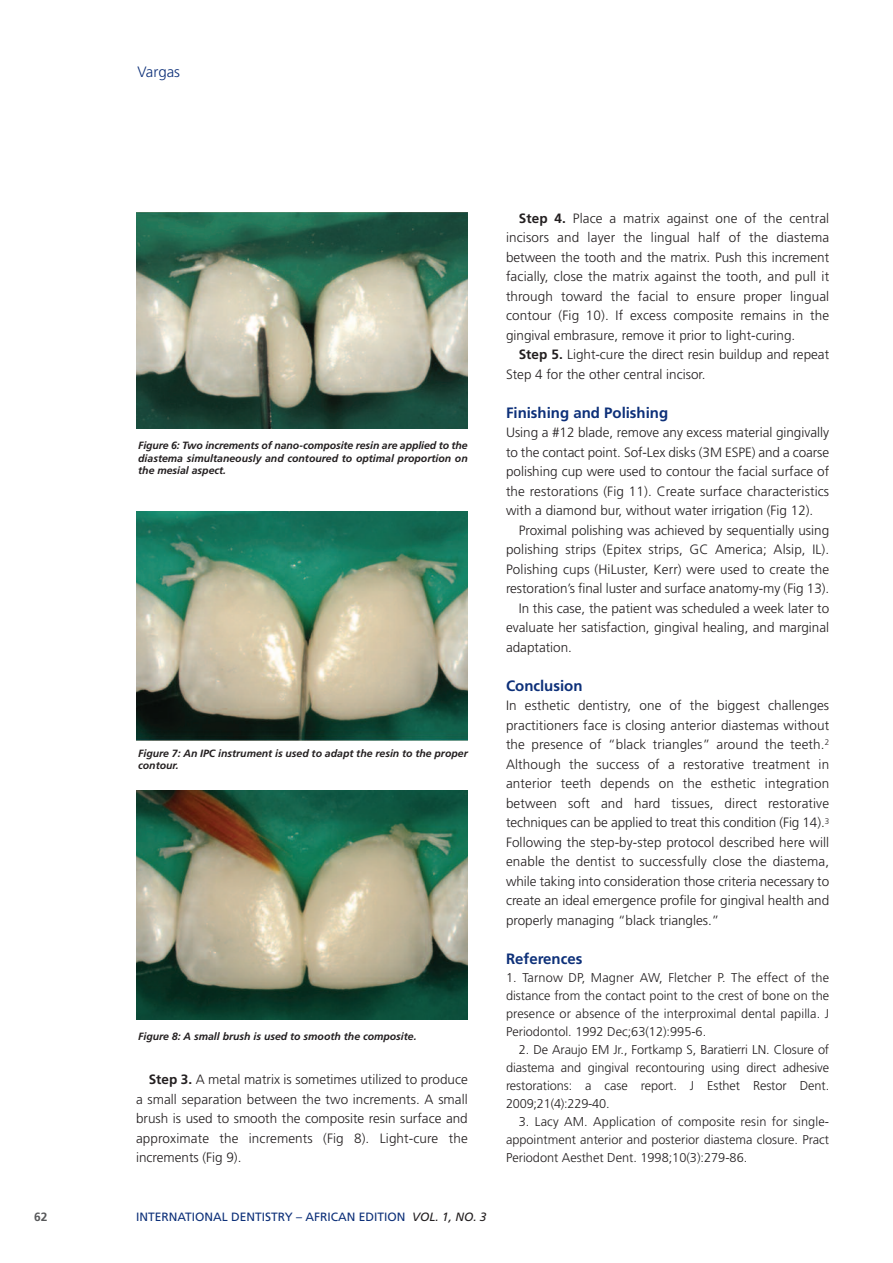
<style>
.page{position:relative;width:893px;height:1263px;background:#fff}
.page>*{position:absolute;margin:0;border:0;box-sizing:border-box;transform-origin:0 0}
.t1{font:700 15px "Frutiger";color:#0d3079}
.t2{font:300 15px "Frutiger";color:#0d3079}
.t3{font:300 13.5px/19.5px "Frutiger";color:#231f20;text-align:justify}
.t4{font:300 12.75px/18px "Frutiger";color:#231f20;text-align:justify}
.t5{font:12px "Frutiger";color:#0d3079}
.t6{font:700 12px "Frutiger";color:#57585a}
.t7{font:italic 700 10.5px/12.6px "Frutiger";color:#231f20;text-align:justify}
.s1{font-weight:700}
.s2{font-style:italic;color:#231f20}
</style>
<div class="page">
<img style="left:136px;top:213px;width:332px;height:216px">
<img style="left:136px;top:511px;width:332px;height:230px">
<img style="left:136px;top:791px;width:332px;height:228px">
<p class="t2" style="left:138px;top:65px;width:44px">Vargas</p>
<p class="t7" style="left:138px;top:440px;width:331px">Figure 6: Two increments of nano-composite resin are applied to the diastema simultaneously and contoured to optimal proportion on the mesial aspect.</p>
<p class="t7" style="left:138px;top:747px;width:331px">Figure 7: An IPC instrument is used to adapt the resin to the proper contour.</p>
<p class="t7" style="left:138px;top:1031px;width:280px">Figure 8: A small brush is used to smooth the composite.</p>
<p class="t3" style="left:136px;top:1071px;width:333px;text-indent:13px"><span class="s1">Step 3.</span> A metal matrix is sometimes utilized to produce a small separation between the two increments. A small brush is used to smooth the composite resin surface and approximate the increments (Fig 8). Light-cure the increments (Fig 9).</p>
<p class="t6" style="left:34px;top:1212px;width:15px">62</p>
<p class="t5" style="left:136px;top:1212px;width:352px">INTERNATIONAL DENTISTRY – AFRICAN EDITION <span class="s2">VOL. 1, NO. 3</span></p>
<p class="t3" style="left:506px;top:209px;width:325px;text-indent:13px"><span class="s1">Step 4.</span> Place a matrix against one of the central incisors and layer the lingual half of the diastema between the tooth and the matrix. Push this increment facially, close the matrix against the tooth, and pull it through toward the facial to ensure proper lingual contour (Fig 10). If excess composite remains in the gingival embrasure, remove it prior to light-curing.</p>
<p class="t3" style="left:506px;top:346px;width:325px;text-indent:13px"><span class="s1">Step 5.</span> Light-cure the direct resin buildup and repeat<br>Step 4 for the other central incisor.</p>
<p class="t1" style="left:506px;top:406px;width:164px">Finishing and Polishing</p>
<p class="t3" style="left:506px;top:424px;width:325px">Using a #12 blade, remove any excess material gingivally to the contact point. Sof-Lex disks (3M ESPE) and a coarse polishing cup were used to contour the facial surface of the restorations (Fig 11). Create surface characteristics with a diamond bur, without water irrigation (Fig 12).</p>
<p class="t3" style="left:519px;top:521px;width:312px">Proximal polishing was achieved by sequentially using</p>
<p class="t3" style="left:506px;top:541px;width:325px">polishing strips (Epitex strips, GC America; Alsip, IL).</p>
<p class="t3" style="left:506px;top:560px;width:325px">Polishing cups (HiLuster, Kerr) were used to create the</p>
<p class="t3" style="left:506px;top:580px;width:325px">restoration’s final luster and surface anatomy-my (Fig 13).</p>
<p class="t3" style="left:519px;top:599px;width:312px">In this case, the patient was scheduled a week later to</p>
<p class="t3" style="left:506px;top:619px;width:325px">evaluate her satisfaction, gingival healing, and marginal</p>
<p class="t3" style="left:506px;top:638px;width:67px">adaptation.</p>
<p class="t1" style="left:506px;top:679px;width:78px">Conclusion</p>
<p class="t3" style="left:506px;top:697px;width:325px">In esthetic dentistry, one of the biggest challenges practitioners face is closing anterior diastemas without the presence of “black triangles” around the teeth.<sup>2<br></sup>Although the success of a restorative treatment in anterior teeth depends on the esthetic integration between soft and hard tissues, direct restorative techniques can be applied to treat this condition (Fig 14).<sup>3<br></sup>Following the step-by-step protocol described here will enable the dentist to successfully close the diastema, while taking into consideration those criteria necessary to create an ideal emergence profile for gingival health and properly managing “black triangles.”</p>
<p class="t1" style="left:506px;top:952px;width:78px">References</p>
<p class="t4" style="left:506px;top:969px;width:325px">1. Tarnow DP, Magner AW, Fletcher P. The effect of the distance from the contact point to the crest of bone on the presence or absence of the interproximal dental papilla. J Periodontol. 1992 Dec;63(12):995-6.</p>
<p class="t4" style="left:506px;top:1041px;width:325px;text-indent:13px">2. De Araujo EM Jr., Fortkamp S, Baratierri LN. Closure of diastema and gingival recontouring using direct adhesive restorations: a case report. J Esthet Restor Dent.<br>2009;21(4):229-40.</p>
<p class="t4" style="left:506px;top:1113px;width:325px;text-indent:13px">3. Lacy AM. Application of composite resin for single&shy;appointment anterior and posterior diastema closure. Pract Periodont Aesthet Dent. 1998;10(3):279-86.</p>
</div>
